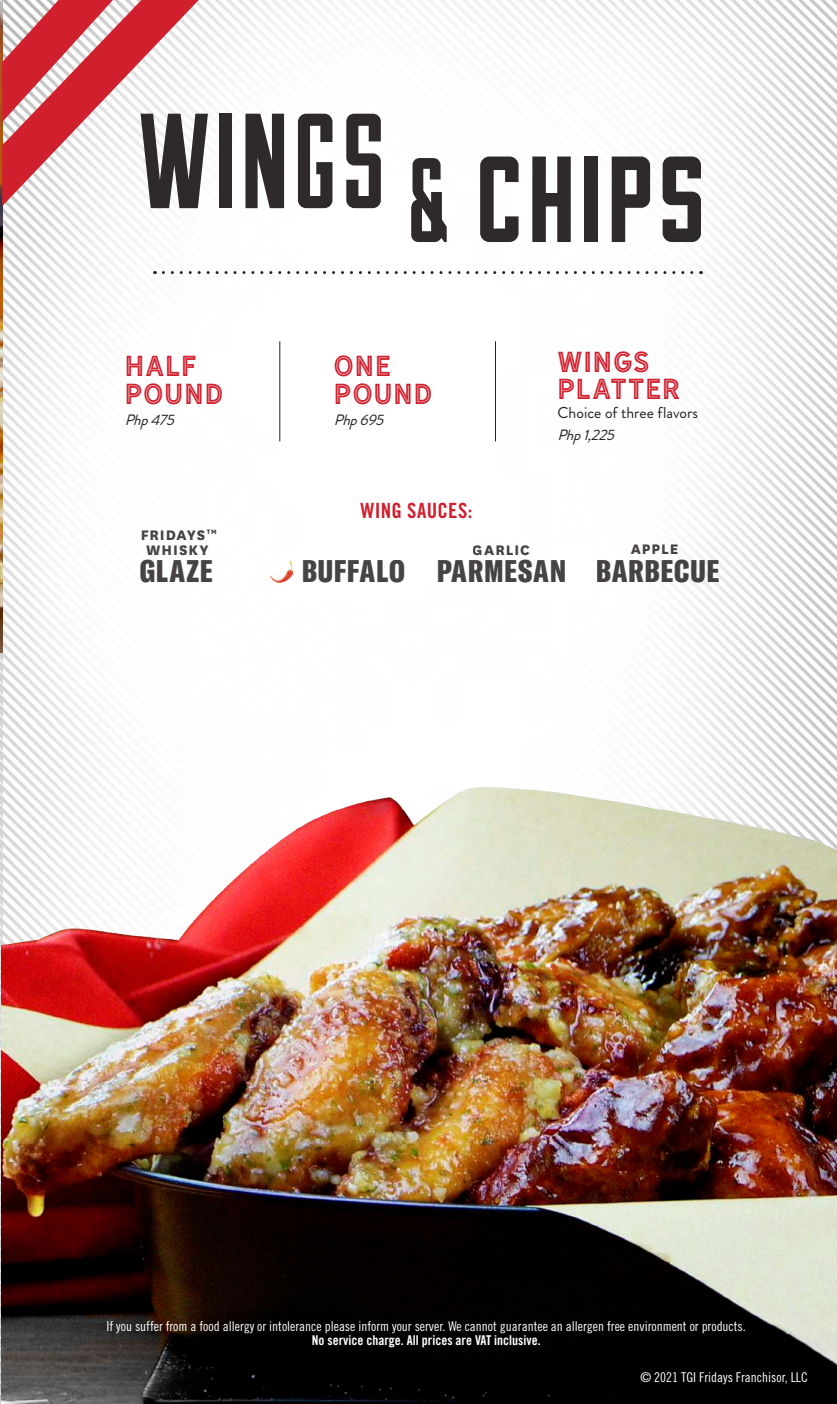
<style>
.page{position:relative;width:837px;height:1404px;background:#fff}
.page>*{position:absolute;margin:0;border:0;box-sizing:border-box;transform-origin:0 0}
.t1{font:150px "Duke Fill";letter-spacing:.01em;color:#231f20}
.t2{font:135px "Duke Fill";letter-spacing:.02em;color:#231f20}
.t3{font:900 extra-condensed 30.9px "GT America";letter-spacing:.025em;color:#231f20}
.t4{font:27px/27.6px "Hanley Sans Inline";letter-spacing:.04em;color:#d0202e}
.t5{font:21px "Trade Gothic LT Std Bd Cn 20";letter-spacing:.015em;color:#d0202e}
.t6{font:800 16.2px "National";letter-spacing:.055em;color:#231f20}
.t7{font:15.75px "Brandon Grotesque";color:#231f20}
.t8{font:italic 15px "Brandon Grotesque";color:#231f20}
.t9{font:13.5px "Trade Gothic LT Std Cn 18";color:#fff}
.t10{font:13.5px "Trade Gothic LT Std Bd Cn 20";color:#fff}
.s1{font-size:120px}
</style>
<div class="page">
<img style="left:0;top:0;width:837px;height:1404px">
<img style="left:0;top:2px;width:2px;height:650px">
<svg style="left:2px;top:0;width:197px;height:117px"></svg>
<img style="left:2px;top:117px;width:835px;height:1287px">
<h2 class="t2" style="left:140px;top:83px;width:248px">WINGS</h2>
<h1 class="t1" style="left:406px;top:103px;width:302px"><span class="s1">&amp;</span> chips</h1>
<h3 class="t4" style="left:125px;top:352px;width:100px">HALF<br>POUND</h3>
<p class="t8" style="left:125px;top:410px;width:56px">Php475</p>
<h3 class="t4" style="left:334px;top:352px;width:100px">ONE<br>POUND</h3>
<p class="t8" style="left:334px;top:410px;width:56px">Php695</p>
<h3 class="t4" style="left:557px;top:347px;width:125px">WINGS<br>PLATTER</h3>
<p class="t7" style="left:557px;top:402px;width:142px">Choice of three flavors</p>
<p class="t8" style="left:557px;top:425px;width:64px">Php1,225</p>
<h3 class="t5" style="left:360px;top:498px;width:114px">WING SAUCES:</h3>
<p class="t6" style="left:140px;top:523px;width:78px">FRIDAYS<sup>TM</sup></p>
<p class="t6" style="left:146px;top:538px;width:64px">WHISKY</p>
<p class="t6" style="left:473px;top:538px;width:59px">GARLIC</p>
<p class="t6" style="left:631px;top:538px;width:49px">APPLE</p>
<h3 class="t3" style="left:140px;top:552px;width:74px">GLAZE</h3>
<h3 class="t3" style="left:301px;top:552px;width:266px">BUFFALO PARMESAN</h3>
<h3 class="t3" style="left:596px;top:552px;width:125px">BARBECUE</h3>
<p class="t9" style="left:107px;top:1319px;width:641px">If you suffer from a food allergy or intolerance please inform your server. We cannot guarantee an allergen free environment or products.</p>
<p class="t10" style="left:312px;top:1332px;width:231px">No service charge. All prices are VAT inclusive.</p>
<p class="t9" style="left:640px;top:1370px;width:169px">© 2021 TGI Fridays Franchisor, LLC</p>
</div>
